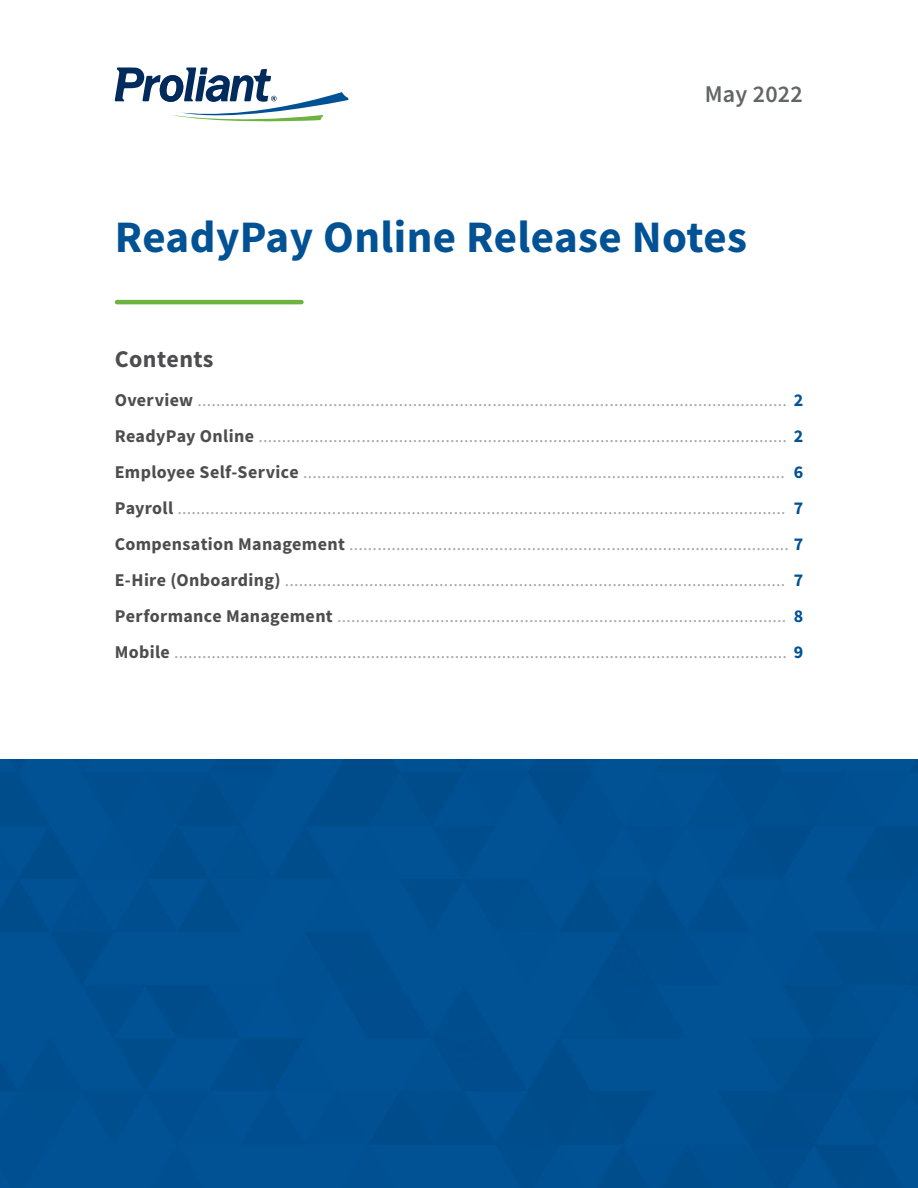
<style>
.page{position:relative;width:918px;height:1188px;background:#fff}
.page>*{position:absolute;margin:0;border:0;box-sizing:border-box;transform-origin:0 0}
.t1{font:700 45px "Source Sans Pro";letter-spacing:.01em;color:#005295}
.t2{font:700 24px "Source Sans Pro";letter-spacing:.02em;color:#4d4d4f}
.t3{font:600 24px "Source Sans Pro";letter-spacing:.01em;color:#636466}
.t4{font:18px/36px "Source Sans Pro";color:#a7a9ac;text-align:justify}
.s1{font-weight:700;color:#4d4d4f}
.s2{font-weight:700;color:#005295}
</style>
<div class="page">
<hr style="left:117px;top:300px;width:185px;height:4px;background:#6cb33f">
<div style="left:0;top:759px;width:918px;height:429px;background:#005193"></div>
<svg style="left:115px;top:68px;width:234px;height:53px"></svg>
<h2 class="t3" style="left:705px;top:79px;width:99px">May 2022</h2>
<h1 class="t1" style="left:115px;top:206px;width:634px">ReadyPay Online Release Notes</h1>
<h2 class="t2" style="left:115px;top:343px;width:100px">Contents</h2>
<p class="t4" style="left:115px;top:382px;width:690px"><span class="s1">Overview</span> .............................................................................................................................. <span class="s2">2<br></span><span class="s1">ReadyPay Online</span> ................................................................................................................. <span class="s2">2<br></span><span class="s1">Employee Self-Service</span> ....................................................................................................... <span class="s2">6<br></span><span class="s1">Payroll</span> .................................................................................................................................. <span class="s2">7<br></span><span class="s1">Compensation Management</span> .............................................................................................. <span class="s2">7<br></span><span class="s1">E-Hire (Onboarding)</span> ........................................................................................................... <span class="s2">7<br></span><span class="s1">Performance Management</span> ................................................................................................ <span class="s2">8<br></span><span class="s1">Mobile</span> ................................................................................................................................... <span class="s2">9</span></p>
</div>
